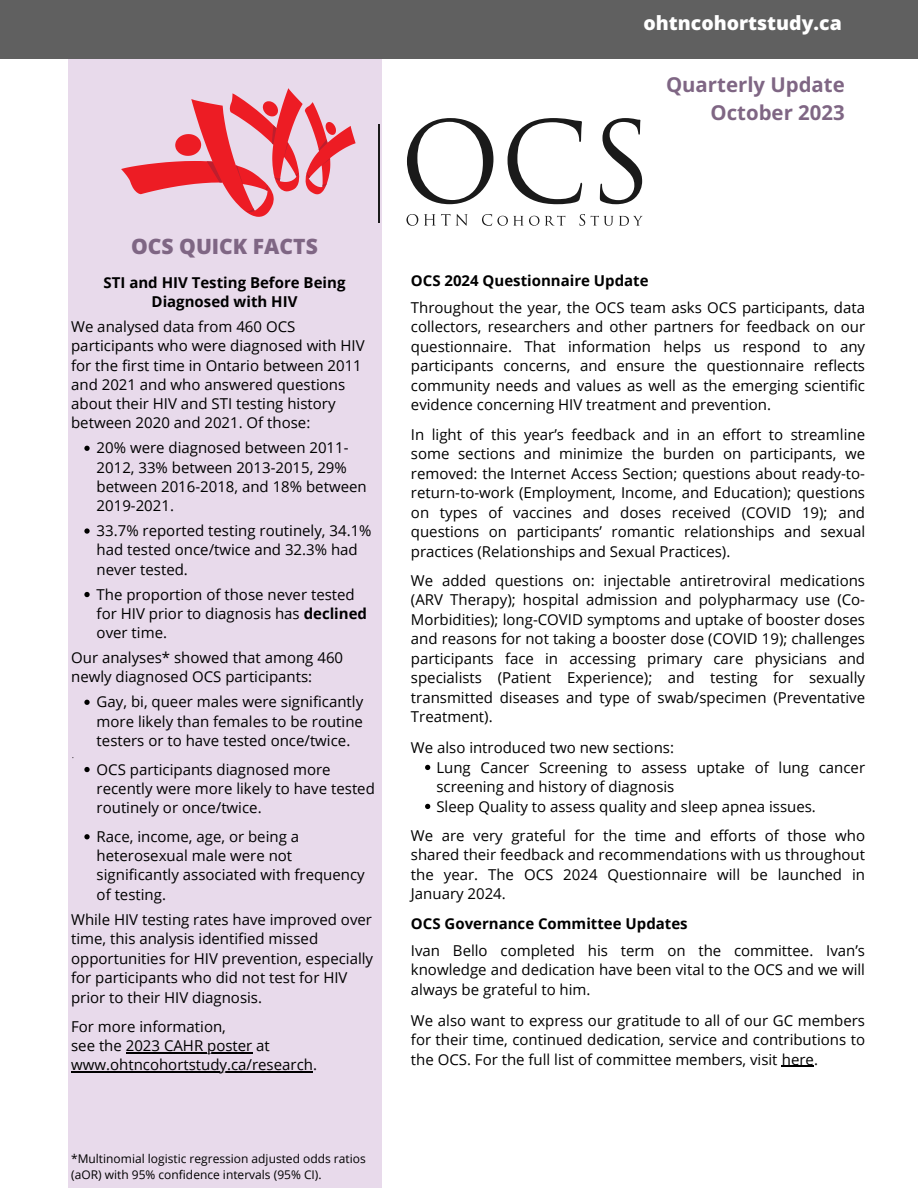
<style>
.page{position:relative;width:918px;height:1188px;background:#fff}
.page>*{position:absolute;margin:0;border:0;box-sizing:border-box;transform-origin:0 0}
.t1{font:800 21px "Open Sans";color:#7f6684}
.t2{font:700 20.4px "Open Sans";color:#7f6684}
.t3{font:800 19.5px "Open Sans";color:#fff}
.t4{font:15px/19.5px "Open Sans";color:#000}
.t5{font:700 15px/19.2px "Open Sans";color:#000;text-align:center}
.t6{font:12px/15.5px "Open Sans";color:#000}
.s1{font-weight:700}
</style>
<div class="page">
<div style="left:68px;top:0;width:313px;height:1188px;background:#e8daeb"></div>
<div style="left:0;top:0;width:918px;height:58px;background:#606060"></div>
<hr style="left:379px;top:124px;width:1px;height:99px;background:#1a1a1a">
<svg style="left:407px;top:118px;width:86px;height:86px"></svg>
<svg style="left:508px;top:118px;width:74px;height:86px"></svg>
<svg style="left:600px;top:118px;width:42px;height:86px"></svg>
<svg style="left:406px;top:214px;width:12px;height:12px"></svg>
<svg style="left:424px;top:214px;width:26px;height:12px"></svg>
<svg style="left:456px;top:214px;width:12px;height:12px"></svg>
<svg style="left:482px;top:214px;width:57px;height:12px"></svg>
<svg style="left:545px;top:216px;width:20px;height:10px"></svg>
<svg style="left:579px;top:214px;width:34px;height:12px"></svg>
<svg style="left:619px;top:216px;width:24px;height:10px"></svg>
<svg style="left:121px;top:88px;width:235px;height:129px"></svg>
<svg style="left:84px;top:446px;width:6px;height:5px"></svg>
<svg style="left:84px;top:528px;width:6px;height:6px"></svg>
<svg style="left:84px;top:592px;width:6px;height:5px"></svg>
<svg style="left:84px;top:700px;width:6px;height:5px"></svg>
<svg style="left:84px;top:767px;width:6px;height:5px"></svg>
<svg style="left:84px;top:834px;width:6px;height:5px"></svg>
<hr style="left:126px;top:1052px;width:126px;height:1px;background:#000">
<hr style="left:71px;top:1071px;width:242px;height:1px;background:#000">
<svg style="left:425px;top:765px;width:5px;height:5px"></svg>
<svg style="left:425px;top:804px;width:5px;height:5px"></svg>
<hr style="left:782px;top:1066px;width:32px;height:1px;background:#000">
<p class="t3" style="left:643px;top:9px;width:200px">ohtncohortstudy.ca</p>
<p class="t2" style="left:666px;top:71px;width:180px">Quarterly Update</p>
<p class="t2" style="left:711px;top:98px;width:136px">October 2023</p>
<p class="t1" style="left:131px;top:232px;width:188px">OCS QUICK FACTS</p>
<p class="t5" style="left:104px;top:272px;width:243px">STI and HIV Testing Before Being<br>Diagnosed with HIV</p>
<p class="t4" style="left:71px;top:317px;width:295px">We analysed data from 460 OCS participants who were diagnosed with HIV for the first time in Ontario between 2011 and 2021 and who answered questions about their HIV and STI testing history between 2020 and 2021. Of those:</p>
<p class="t4" style="left:97px;top:438px;width:272px">20% were diagnosed between 2011-<br>2012, 33% between 2013-2015, 29% between 2016-2018, and 18% between<br>2019-2021.</p>
<p class="t4" style="left:97px;top:521px;width:276px">33.7% reported testing routinely, 34.1% had tested once/twice and 32.3% had never tested.</p>
<p class="t4" style="left:97px;top:584px;width:272px">The proportion of those never tested for HIV prior to diagnosis has <span class="s1">declined </span>over time.</p>
<p class="t4" style="left:71px;top:648px;width:274px">Our analyses* showed that among 460 newly diagnosed OCS participants:</p>
<p class="t4" style="left:97px;top:692px;width:268px;text-align:justify">Gay, bi, queer males were significantly more likely than females to be routine testers or to have tested once/twice.</p>
<p class="t4" style="left:97px;top:759px;width:280px">OCS participants diagnosed more recently were more likely to have tested routinely or once/twice.</p>
<p class="t4" style="left:97px;top:826px;width:270px">Race, income, age, or being a heterosexual male were not significantly associated with frequency of testing.</p>
<p class="t4" style="left:71px;top:909px;width:304px">While HIV testing rates have improved over time, this analysis identified missed opportunities for HIV prevention, especially for participants who did not test for HIV prior to their HIV diagnosis.</p>
<p class="t4" style="left:71px;top:1016px;width:156px">For more information,</p>
<p class="t4" style="left:71px;top:1036px;width:247px">see the 2023 CAHR poster at www.ohtncohortstudy.ca/research.</p>
<p class="t6" style="left:71px;top:1151px;width:296px">*Multinomial logistic regression adjusted odds ratios (aOR) with 95% confidence intervals (95% CI).</p>
<p class="t5" style="left:411px;top:270px;width:239px">OCS 2024 Questionnaire Update</p>
<p class="t4" style="left:411px;top:297px;width:456px;text-align:justify">Throughout the year, the OCS team asks OCS participants, data collectors, researchers and other partners for feedback on our questionnaire. That information helps us respond to any participants concerns, and ensure the questionnaire reflects community needs and values as well as the emerging scientific evidence concerning HIV treatment and prevention.</p>
<p class="t4" style="left:411px;top:424px;width:456px;text-align:justify">In light of this year’s feedback and in an effort to streamline some sections and minimize the burden on participants, we removed: the Internet Access Section; questions about ready-to&shy;return-to-work (Employment, Income, and Education); questions on types of vaccines and doses received (COVID 19); and questions on participants’ romantic relationships and sexual practices (Relationships and Sexual Practices).</p>
<p class="t4" style="left:411px;top:570px;width:456px;text-align:justify">We added questions on: injectable antiretroviral medications (ARV Therapy); hospital admission and polypharmacy use (Co-Morbidities); long-COVID symptoms and uptake of booster doses and reasons for not taking a booster dose (COVID 19); challenges participants face in accessing primary care physicians and specialists (Patient Experience); and testing for sexually transmitted diseases and type of swab/specimen (Preventative Treatment).</p>
<p class="t4" style="left:411px;top:738px;width:265px">We also introduced two new sections:</p>
<p class="t4" style="left:436px;top:757px;width:430px">Lung Cancer Screening to assess uptake of lung cancer screening and history of diagnosis</p>
<p class="t4" style="left:436px;top:796px;width:381px">Sleep Quality to assess quality and sleep apnea issues.</p>
<p class="t4" style="left:411px;top:825px;width:456px;text-align:justify">We are very grateful for the time and efforts of those who shared their feedback and recommendations with us throughout the year. The OCS 2024 Questionnaire will be launched in January 2024.</p>
<p class="t5" style="left:411px;top:913px;width:278px">OCS Governance Committee Updates</p>
<p class="t4" style="left:411px;top:940px;width:456px;text-align:justify">Ivan Bello completed his term on the committee. Ivan’s knowledge and dedication have been vital to the OCS and we will always be grateful to him.</p>
<p class="t4" style="left:411px;top:1010px;width:456px;text-align:justify">We also want to express our gratitude to all of our GC members for their time, continued dedication, service and contributions to the OCS. For the full list of committee members, visit here.</p>
</div>
